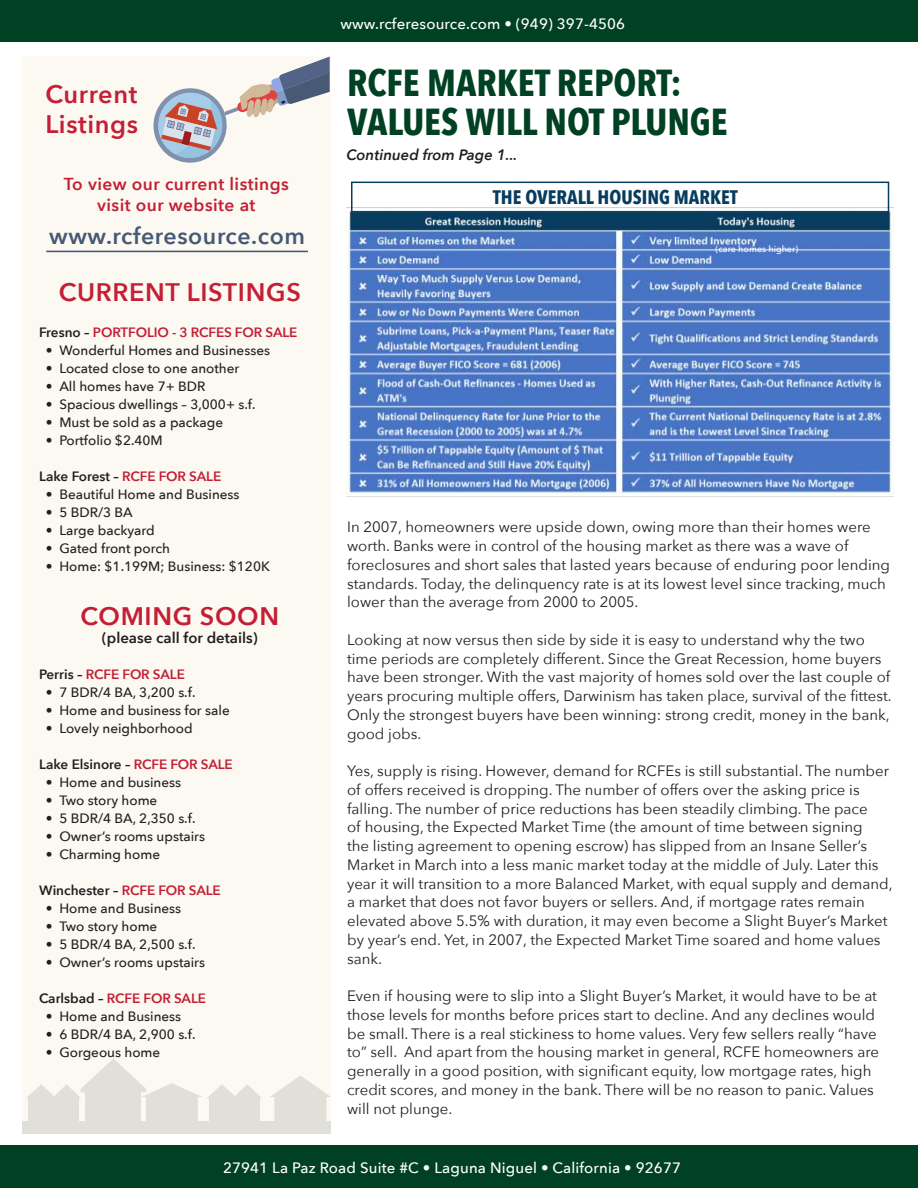
<style>
.page{position:relative;width:918px;height:1188px;background:#fff}
.page>*{position:absolute;margin:0;border:0;box-sizing:border-box;transform-origin:0 0}
.t1{font:700 37.5px/39px "Avenir Next Condensed";color:#014123}
.t2{font:600 25.35px/30.5px "Avenir Next";letter-spacing:.025em;color:#c41f34}
.t3{font:600 23.1px "Avenir Next";letter-spacing:.025em;color:#475975}
.t4{font:700 19.5px "Avenir Next Condensed";color:#073c5f}
.t5{font:600 17.4px/20.9px "Avenir Next";letter-spacing:.025em;color:#c41f34;text-align:center}
.t6{font:15px/18.8px "Avenir Next";color:#231f20}
.t7{font:500 15px "Avenir Next";letter-spacing:.01em;color:#fff}
.t8{font:600 15px "Avenir Next";color:#231f20}
.t9{font:italic 600 15px "Avenir Next";color:#231f20}
.t10{font:500 13.5px "Avenir Next";color:#231f20}
.t11{font:600 13.5px "Avenir Next";letter-spacing:-.01em;color:#c41f34}
.t12{font:600 13.5px "Avenir Next";letter-spacing:-.01em;color:#231f20}
.t13{font:500 9px "Avenir Next";color:#fff}
.s1{color:#231f20}
.s2{color:#c41f34}
</style>
<div class="page">
<div style="left:0;top:1146px;width:918px;height:42px;background:#014123"></div>
<div style="left:0;top:0;width:918px;height:41px;background:#014123"></div>
<div style="left:22px;top:57px;width:308px;height:1077px;background:#fbf9f2"></div>
<svg style="left:270px;top:1075px;width:61px;height:55px"></svg>
<div style="left:22px;top:1121px;width:308px;height:13px;background:#e0dfda"></div>
<svg style="left:27px;top:1059px;width:234px;height:62px"></svg>
<svg style="left:153px;top:57px;width:177px;height:106px"></svg>
<hr style="left:46px;top:251px;width:262px;height:1px;background:#475975">
<img style="left:346px;top:207px;width:548px;height:288px">
<div style="left:351px;top:182px;width:538px;height:31px;border:2px solid #073c5f"></div>
<h2 class="t2" style="left:45px;top:81px;width:94px">Current<br>Listings</h2>
<p class="t5" style="left:64px;top:175px;width:227px">To view our current listings visit our website at</p>
<h3 class="t3" style="left:49px;top:226px;width:257px">www.rcferesource.com</h3>
<h2 class="t2" style="left:59px;top:279px;width:243px">CURRENT LISTINGS</h2>
<p class="t11" style="left:39px;top:326px;width:260px"><span class="s1">Fresno –</span> PORTFOLIO - 3 RCFES FOR SALE</p>
<p class="t10" style="left:46px;top:344px;width:226px">• Wonderful Homes and Businesses</p>
<p class="t10" style="left:46px;top:362px;width:195px">• Located close to one another</p>
<p class="t10" style="left:46px;top:380px;width:161px">• All homes have 7+ BDR</p>
<p class="t10" style="left:46px;top:398px;width:211px">• Spacious dwellings – 3,000+ s.f.</p>
<p class="t10" style="left:46px;top:416px;width:179px">• Must be sold as a package</p>
<p class="t10" style="left:46px;top:434px;width:118px">• Portfolio $2.40M</p>
<p class="t12" style="left:39px;top:470px;width:184px">Lake Forest – <span class="s2">RCFE FOR SALE</span></p>
<p class="t10" style="left:46px;top:488px;width:195px">• Beautiful Home and Business</p>
<p class="t10" style="left:46px;top:506px;width:88px">• 5 BDR/3 BA</p>
<p class="t10" style="left:46px;top:524px;width:110px">• Large backyard</p>
<p class="t10" style="left:46px;top:542px;width:126px">• Gated front porch</p>
<p class="t10" style="left:46px;top:560px;width:226px">• Home: $1.199M; Business: $120K</p>
<h2 class="t2" style="left:81px;top:603px;width:200px">COMING SOON</h2>
<p class="t8" style="left:102px;top:631px;width:157px">(please call for details)</p>
<p class="t11" style="left:39px;top:668px;width:147px"><span class="s1">Perris –</span> RCFE FOR SALE</p>
<p class="t10" style="left:46px;top:686px;width:151px">• 7 BDR/4 BA, 3,200 s.f.</p>
<p class="t10" style="left:46px;top:704px;width:185px">• Home and business for sale</p>
<p class="t10" style="left:46px;top:722px;width:148px">• Lovely neighborhood</p>
<p class="t12" style="left:39px;top:758px;width:195px">Lake Elsinore – <span class="s2">RCFE FOR SALE</span></p>
<p class="t10" style="left:46px;top:776px;width:137px">• Home and business</p>
<p class="t10" style="left:46px;top:794px;width:113px">• Two story home</p>
<p class="t10" style="left:46px;top:812px;width:151px">• 5 BDR/4 BA, 2,350 s.f.</p>
<p class="t10" style="left:46px;top:830px;width:161px">• Owner’s rooms upstairs</p>
<p class="t10" style="left:46px;top:848px;width:116px">• Charming home</p>
<p class="t12" style="left:39px;top:884px;width:183px">Winchester – <span class="s2">RCFE FOR SALE</span></p>
<p class="t10" style="left:46px;top:902px;width:137px">• Home and Business</p>
<p class="t10" style="left:46px;top:920px;width:113px">• Two story home</p>
<p class="t10" style="left:46px;top:938px;width:151px">• 5 BDR/4 BA, 2,500 s.f.</p>
<p class="t10" style="left:46px;top:956px;width:161px">• Owner’s rooms upstairs</p>
<p class="t11" style="left:39px;top:992px;width:168px"><span class="s1">Carlsbad –</span> RCFE FOR SALE</p>
<p class="t10" style="left:46px;top:1010px;width:137px">• Home and Business</p>
<p class="t10" style="left:46px;top:1028px;width:151px">• 6 BDR/4 BA, 2,900 s.f.</p>
<p class="t10" style="left:46px;top:1046px;width:116px">• Gorgeous home</p>
<p class="t7" style="left:340px;top:17px;width:286px">www.rcferesource.com • (949) 397-4506</p>
<h1 class="t1" style="left:347px;top:67px;width:382px">RCFE MARKET REPORT:<br>VALUES WILL NOT PLUNGE</h1>
<p class="t9" style="left:346px;top:149px;width:173px">Continued from Page 1...</p>
<h3 class="t4" style="left:493px;top:189px;width:247px">THE OVERALL HOUSING MARKET</h3>
<p class="t13" style="left:716px;top:245px;width:84px">(care homes higher)</p>
<p class="t6" style="left:347px;top:517px;width:544px">In 2007, homeowners were upside down, owing more than their homes were worth. Banks were in control of the housing market as there was a wave of foreclosures and short sales that lasted years because of enduring poor lending standards. Today, the delinquency rate is at its lowest level since tracking, much lower than the average from 2000 to 2005.</p>
<p class="t6" style="left:347px;top:631px;width:546px">Looking at now versus then side by side it is easy to understand why the two time periods are completely different. Since the Great Recession, home buyers have been stronger. With the vast majority of homes sold over the last couple of years procuring multiple offers, Darwinism has taken place, survival of the fittest.<br>Only the strongest buyers have been winning: strong credit, money in the bank, good jobs.</p>
<p class="t6" style="left:347px;top:763px;width:547px">Yes, supply is rising. However, demand for RCFEs is still substantial. The number of offers received is dropping. The number of offers over the asking price is falling. The number of price reductions has been steadily climbing. The pace<br>of housing, the Expected Market Time (the amount of time between signing<br>the listing agreement to opening escrow) has slipped from an Insane Seller’s Market in March into a less manic market today at the middle of July. Later this year it will transition to a more Balanced Market, with equal supply and demand, a market that does not favor buyers or sellers. And, if mortgage rates remain elevated above 5.5% with duration, it may even become a Slight Buyer’s Market by year’s end. Yet, in 2007, the Expected Market Time soared and home values sank.</p>
<p class="t6" style="left:347px;top:988px;width:533px">Even if housing were to slip into a Slight Buyer’s Market, it would have to be at those levels for months before prices start to decline. And any declines would be small. There is a real stickiness to home values. Very few sellers really “have to” sell. And apart from the housing market in general, RCFE homeowners are generally in a good position, with significant equity, low mortgage rates, high credit scores, and money in the bank. There will be no reason to panic. Values will not plunge.</p>
<p class="t7" style="left:223px;top:1161px;width:460px">27941 La Paz Road Suite #C • Laguna Niguel • California • 92677</p>
</div>
